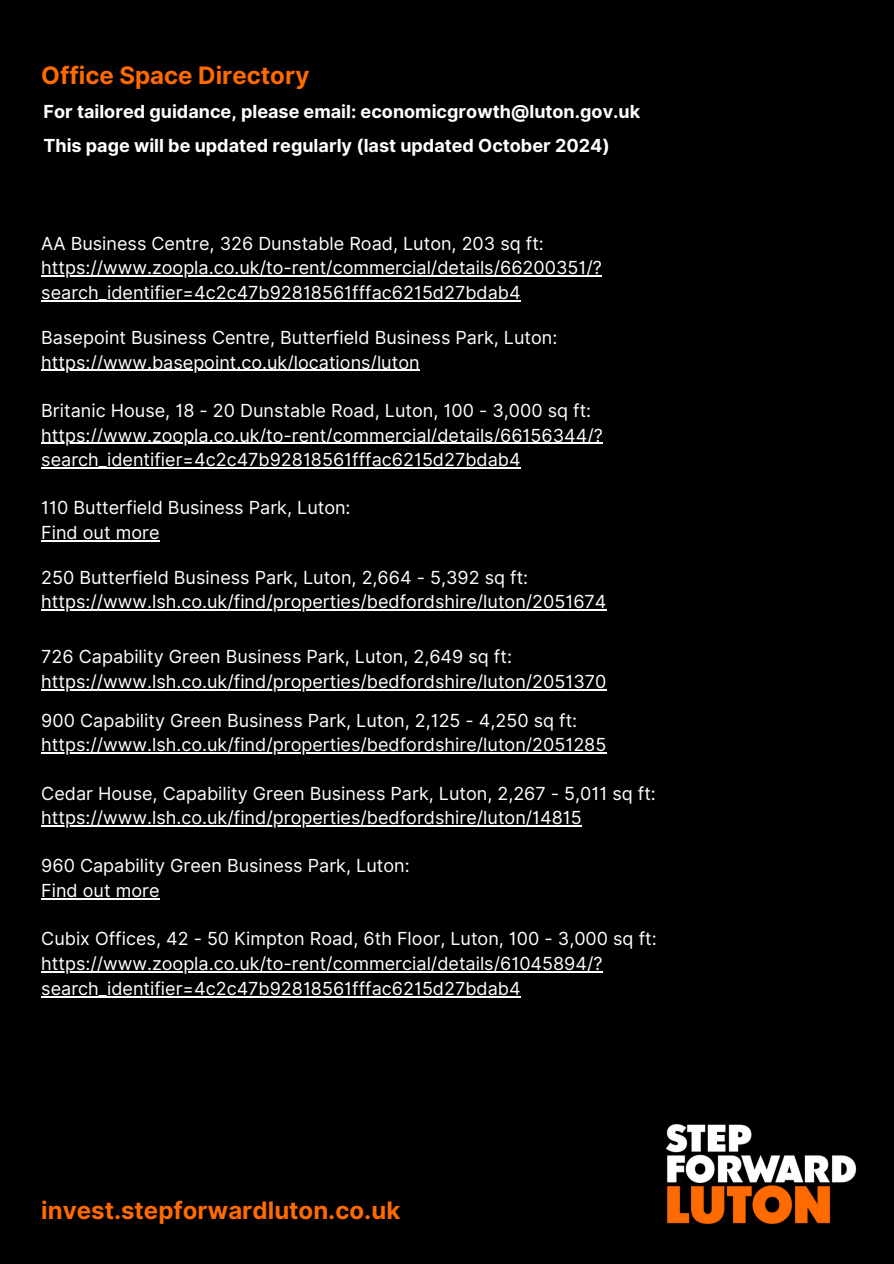
<style>
.page{position:relative;width:894px;height:1264px;background:#fff}
.page>*{position:absolute;margin:0;border:0;box-sizing:border-box;transform-origin:0 0}
.t1{font:700 24px "Inter";color:#ff6b00}
.t2{font:18px/24.8px "Inter";color:#fff}
.t3{font:700 18px "Inter";color:#fff}
</style>
<div class="page">
<div style="left:0;top:0;width:893px;height:1263px;background:#000"></div>
<img style="left:666px;top:1124px;width:190px;height:100px">
<hr style="left:41px;top:275px;width:560px;height:1px;background:#fff">
<hr style="left:41px;top:300px;width:479px;height:1px;background:#fff">
<hr style="left:41px;top:609px;width:565px;height:1px;background:#fff">
<hr style="left:41px;top:752px;width:565px;height:1px;background:#fff">
<hr style="left:41px;top:689px;width:565px;height:1px;background:#fff">
<hr style="left:41px;top:898px;width:118px;height:1px;background:#fff">
<hr style="left:41px;top:825px;width:540px;height:1px;background:#fff">
<hr style="left:41px;top:540px;width:118px;height:1px;background:#fff">
<hr style="left:41px;top:370px;width:378px;height:1px;background:#fff">
<hr style="left:41px;top:442px;width:561px;height:2px;background:#fff">
<hr style="left:41px;top:467px;width:479px;height:1px;background:#fff">
<hr style="left:41px;top:971px;width:561px;height:1px;background:#fff">
<hr style="left:41px;top:996px;width:479px;height:1px;background:#fff">
<h2 class="t1" style="left:41px;top:61px;width:269px">Office Space Directory</h2>
<p class="t3" style="left:44px;top:101px;width:598px">For tailored guidance, please email: economicgrowth@luton.gov.uk</p>
<p class="t3" style="left:43px;top:134px;width:567px">This page will be updated regularly (last updated October 2024)</p>
<p class="t2" style="left:41px;top:231px;width:504px">AA Business Centre, 326 Dunstable Road, Luton, 203 sq ft:</p>
<p class="t2" style="left:41px;top:255px;width:562px">https://www.zoopla.co.uk/to-rent/commercial/details/66200351/? search_identifier=4c2c47b92818561fffac6215d27bdab4</p>
<p class="t2" style="left:41px;top:325px;width:517px">Basepoint Business Centre, Butterfield Business Park, Luton:</p>
<p class="t2" style="left:41px;top:350px;width:380px">https://www.basepoint.co.uk/locations/luton</p>
<p class="t2" style="left:41px;top:398px;width:551px">Britanic House, 18 - 20 Dunstable Road, Luton, 100 - 3,000 sq ft:</p>
<p class="t2" style="left:41px;top:422px;width:563px">https://www.zoopla.co.uk/to-rent/commercial/details/66156344/? search_identifier=4c2c47b92818561fffac6215d27bdab4</p>
<p class="t2" style="left:41px;top:495px;width:311px">110 Butterfield Business Park, Luton:</p>
<p class="t2" style="left:41px;top:520px;width:120px">Find out more</p>
<p class="t2" style="left:41px;top:564px;width:488px">250 Butterfield Business Park, Luton, 2,664 - 5,392 sq ft:</p>
<p class="t2" style="left:41px;top:589px;width:566px">https://www.lsh.co.uk/find/properties/bedfordshire/luton/2051674</p>
<p class="t2" style="left:41px;top:644px;width:472px">726 Capability Green Business Park, Luton, 2,649 sq ft:</p>
<p class="t2" style="left:41px;top:669px;width:566px">https://www.lsh.co.uk/find/properties/bedfordshire/luton/2051370</p>
<p class="t2" style="left:41px;top:707px;width:537px">900 Capability Green Business Park, Luton, 2,125 - 4,250 sq ft:</p>
<p class="t2" style="left:41px;top:732px;width:566px">https://www.lsh.co.uk/find/properties/bedfordshire/luton/2051285</p>
<p class="t2" style="left:41px;top:780px;width:616px">Cedar House, Capability Green Business Park, Luton, 2,267 - 5,011 sq ft:</p>
<p class="t2" style="left:41px;top:805px;width:542px">https://www.lsh.co.uk/find/properties/bedfordshire/luton/14815</p>
<p class="t2" style="left:41px;top:853px;width:370px">960 Capability Green Business Park, Luton:</p>
<p class="t2" style="left:41px;top:878px;width:120px">Find out more</p>
<h1 class="t2" style="left:41px;top:926px;width:616px">Cubix Offices, 42 - 50 Kimpton Road, 6th Floor, Luton, 100 - 3,000 sq ft:</h1>
<p class="t2" style="left:41px;top:951px;width:562px">https://www.zoopla.co.uk/to-rent/commercial/details/61045894/? search_identifier=4c2c47b92818561fffac6215d27bdab4</p>
<h2 class="t1" style="left:41px;top:1195px;width:360px">invest.stepforwardluton.co.uk</h2>
</div>
